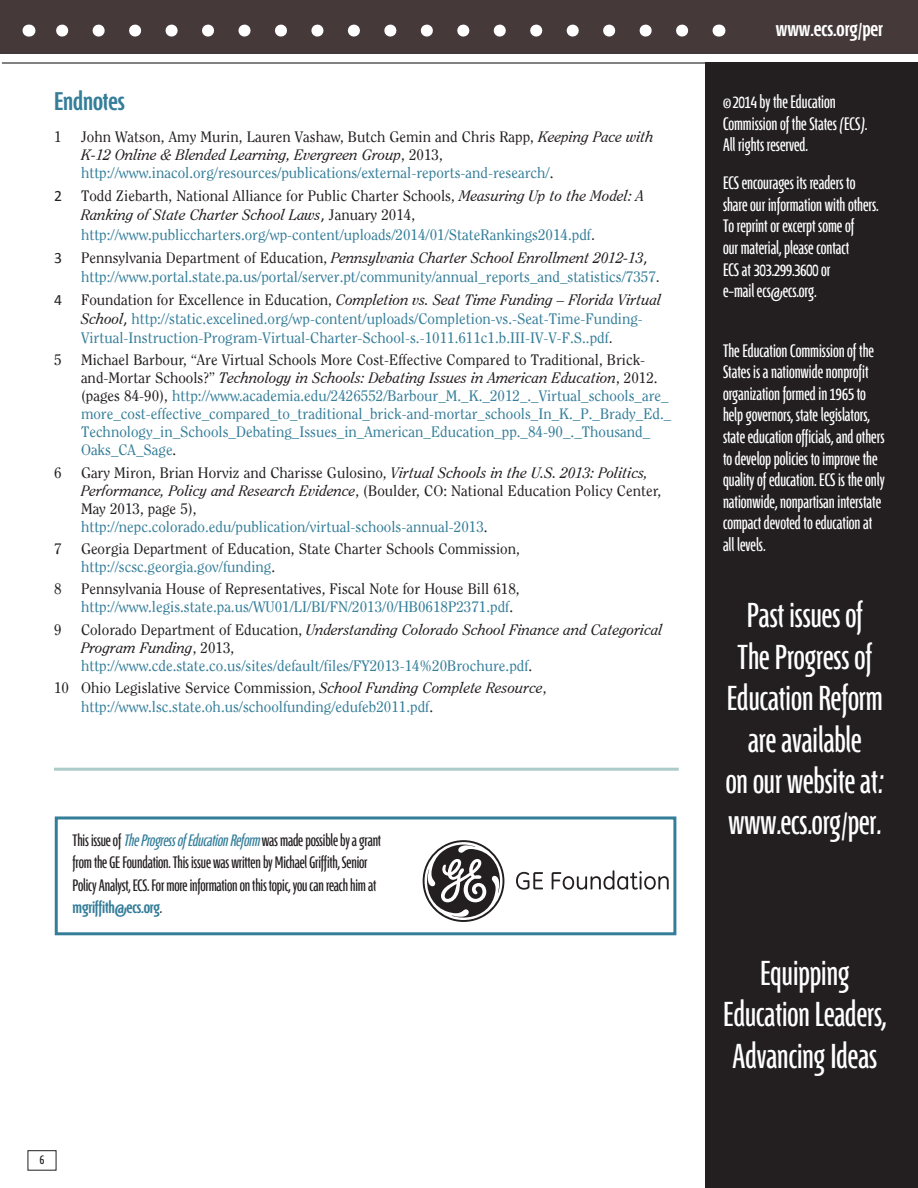
<style>
.page{position:relative;width:918px;height:1188px;background:#fff}
.page>*{position:absolute;margin:0;border:0;box-sizing:border-box;transform-origin:0 0}
.Boiler_Body{font:34.5px/41.4px "Fontana ND Gg";color:#fff;text-align:center}
.t1{font:600 25.5px "Fontana ND Gg";color:#357e99}
.t2{font:600 21px "Fontana ND Gg";color:#fff}
.Boiler_Body-2{font:18px/21.6px "Fontana ND Gg";color:#fff}
.Body{font:16.5px/22.5px "Fontana ND Gg";letter-spacing:-.01em;color:#231f20}
.Endnote_text{font:15px/18px "Clearface S Si";color:#357e99}
.Endnote_text-2{font:15px/18px "Clearface S Si";color:#231f20}
.t3{font:13.5px "Fontana ND Gg";color:#231f20}
.s1{color:#231f20}
.s2{font-style:italic;color:#231f20}
.s3{font-family:"Calibri";font-size:15.75px;color:#231f20}
.s4{font-style:italic}
.s5{color:#357e99}
.s6{font-style:italic;color:#357e99}
.s7{font-weight:600;color:#357e99}
</style>
<div class="page">
<div style="left:0;top:0;width:918px;height:54px;background:#463939"></div>
<hr style="left:2px;top:62px;width:916px;height:2px;background:#231f20">
<svg style="left:56px;top:25px;width:626px;height:12px"></svg>
<svg style="left:718px;top:25px;width:1px;height:12px"></svg>
<svg style="left:28px;top:25px;width:1px;height:12px"></svg>
<div style="left:28px;top:1150px;width:28px;height:20px;border:1px solid #231f20"></div>
<div style="left:705px;top:62px;width:213px;height:1126px;background:#231f20"></div>
<div style="left:55px;top:816px;width:621px;height:119px;border:3px solid #357e99"></div>
<svg style="left:423px;top:840px;width:81px;height:82px"></svg>
<svg style="left:516px;top:872px;width:27px;height:18px"></svg>
<svg style="left:552px;top:870px;width:117px;height:20px"></svg>
<hr style="left:54px;top:768px;width:625px;height:3px;background:#accbc9">
<p class="t1" style="left:54px;top:90px;width:72px">Endnotes</p>
<p class="Endnote_text-2" style="left:54px;top:127px;width:9px">1</p>
<p class="Endnote_text" style="left:81px;top:127px;width:574px"><span class="s1">John Watson, Amy Murin, Lauren Vashaw, Butch Gemin and Chris Rapp,</span> <span class="s2">Keeping Pace with<br>K-12 Online &amp; Blended Learning, Evergreen Group</span><span class="s1">, 2013, </span>http://www.inacol.org/resources/publications/external-reports-and-research/<span class="s1">.</span></p>
<p class="Endnote_text" style="left:81px;top:186px;width:565px;line-height:19.4px;text-indent:-27px"><span class="s3">2</span> <span class="s1">Todd Ziebarth, National Alliance for Public Charter Schools,</span> <span class="s2">Measuring Up to the Model: A<br>Ranking of State Charter School Laws</span><span class="s3">,</span> <span class="s1">January 2014, </span>http://www.publiccharters.org/wp-content/uploads/2014/01/StateRankings2014.pdf<span class="s3">.</span></p>
<p class="Endnote_text" style="left:81px;top:248px;width:580px;line-height:18.9px;text-indent:-27px"><span class="s3">3</span> <span class="s1">Pennsylvania Department of Education,</span> <span class="s2">Pennsylvania Charter School Enrollment 2012-13</span><span class="s3">, </span>http://www.portal.state.pa.us/portal/server.pt/community/annual_reports_and_statistics/7357<span class="s3">.</span></p>
<p class="Endnote_text" style="left:81px;top:290px;width:582px;line-height:18.9px;text-indent:-27px"><span class="s3">4</span> <span class="s1">Foundation for Excellence in Education,</span> <span class="s2">Completion vs. Seat Time Funding – Florida Virtual<br>School</span><span class="s3">,</span> http://static.excelined.org/wp-content/uploads/Completion-vs.-Seat-Time-Funding-<br>Virtual-Instruction-Program-Virtual-Charter-School-s.-1011.611c1.b.III-IV-V-F.S..pdf<span class="s3">.</span></p>
<p class="Endnote_text-2" style="left:54px;top:351px;width:9px">5</p>
<p class="Endnote_text" style="left:81px;top:351px;width:592px"><span class="s1">Michael Barbour, “Are Virtual Schools More Cost-Effective Compared to Traditional, Brick&shy;and-Mortar Schools?”</span> <span class="s2">Technology in Schools: Debating Issues in American Education</span><span class="s1">, 2012. (pages 84-90),</span> http://www.academia.edu/2426552/Barbour_M._K._2012_._Virtual_schools_are_ more_cost-effective_compared_to_traditional_brick-and-mortar_schools_In_K._P._Brady_Ed._ Technology_in_Schools_Debating_Issues_in_American_Education_pp._84-90_._Thousand_ Oaks_CA_Sage<span class="s1">.</span></p>
<p class="Endnote_text-2" style="left:54px;top:463px;width:9px">6</p>
<p class="Endnote_text-2" style="left:81px;top:463px;width:582px">Gary Miron, Brian Horviz and Charisse Gulosino, <span class="s4">Virtual Schools in the U.S. 2013: Politics, Performance, Policy and Research Evidence</span>, (Boulder, CO: National Education Policy Center, May 2013, page 5),<br><span class="s5">http://nepc.colorado.edu/publication/virtual-schools-annual-2013</span>.</p>
<p class="Endnote_text-2" style="left:54px;top:539px;width:9px">7</p>
<p class="Endnote_text-2" style="left:81px;top:539px;width:440px">Georgia Department of Education, State Charter Schools Commission, <span class="s5">http://scsc.georgia.gov/funding</span>.</p>
<p class="Endnote_text-2" style="left:54px;top:580px;width:9px">8</p>
<p class="Endnote_text" style="left:81px;top:580px;width:440px"><span class="s1">Pennsylvania House of Representatives, Fiscal Note for House Bill 618, </span>http://www.legis.state.pa.us/WU01/LI/BI/FN/2013/0/HB0618P2371.pdf<span class="s1">.</span></p>
<p class="Endnote_text-2" style="left:54px;top:620px;width:9px">9</p>
<p class="Endnote_text" style="left:81px;top:620px;width:583px"><span class="s1">Colorado Department of Education,</span> <span class="s2">Understanding Colorado School Finance and Categorical<br>Program Funding</span><span class="s1">, 2013, </span>http://www.cde.state.co.us/sites/default/files/FY2013-14%20Brochure.pdf<span class="s1">.</span></p>
<p class="Endnote_text" style="left:81px;top:678px;width:467px;line-height:18.9px;text-indent:-27px"><span class="s1">10 Ohio Legislative Service Commission,</span> <span class="s2">School Funding Complete Resource</span><span class="s1">, </span>http://www.lsc.state.oh.us/schoolfunding/edufeb2011.pdf<span class="s1">.</span></p>
<p class="Body" style="left:73px;top:830px;width:310px">This issue of <span class="s6">TheProgressof EducationReform</span> was made possible by a grant from the GE Foundation. This issue was written by Michael Griffith, Senior Policy Analyst, ECS. For more information on this topic, you can reach him at <span class="s7">mgriffith@ecs.org</span>.</p>
<p class="t3" style="left:40px;top:1153px;width:6px">6</p>
<h3 class="t2" style="left:776px;top:19px;width:109px">www.ecs.org/per</h3>
<p class="Boiler_Body-2" style="left:723px;top:92px;width:146px">© 2014 by the Education<br>Commission of the States (ECS).<br>All rights reserved.</p>
<p class="Boiler_Body-2" style="left:723px;top:173px;width:157px">ECS encourages its readers to share our information with others.<br>To reprint or excerpt some of<br>our material, please contact<br>ECS at 303.299.3600 or<br>e-mail ecs@ecs.org.</p>
<p class="Boiler_Body-2" style="left:723px;top:341px;width:163px">The Education Commission of the<br>States is a nationwide nonprofit organization formed in 1965 to help governors, state legislators, state education officials, and others to develop policies to improve the quality of education. ECS is the only nationwide, nonpartisan interstate compact devoted to education at all levels.</p>
<p class="Boiler_Body" style="left:726px;top:597px;width:160px">Past issues of<br>The Progress of<br>Education Reform are available<br>on our website at: www.ecs.org/per.</p>
<p class="Boiler_Body" style="left:723px;top:954px;width:165px">Equipping<br>Education Leaders,<br>Advancing Ideas</p>
</div>
